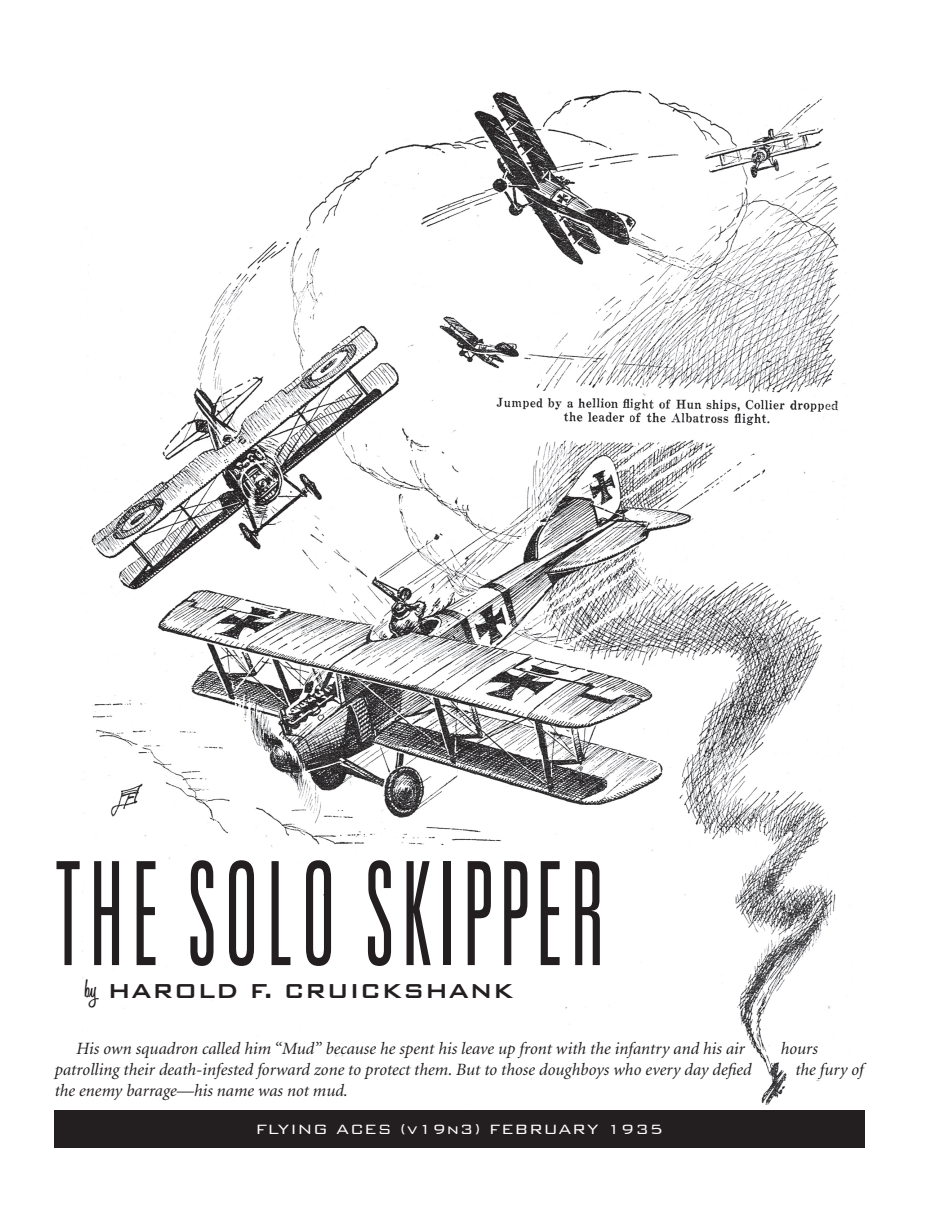
<style>
.page{position:relative;width:932px;height:1215px;background:#fff}
.page>*{position:absolute;margin:0;border:0;box-sizing:border-box;transform-origin:0 0}
.t1{font:300 ultra-condensed 144px "Univers";letter-spacing:.06em;color:#231f20;scale:.75 1}
.t2{font:500 27px "Bank Gothic BT";color:#231f20}
.t3{font:300 18px "Bank Gothic BT";letter-spacing:.04em;color:#fff}
.t4{font:italic 17.25px "Minion";color:#231f20}
.s1{font-family:"Honey Script";font-weight:600}
</style>
<div class="page">
<div style="left:54px;top:1110px;width:810px;height:38px;background:#231f20"></div>
<img style="left:82px;top:90px;width:768px;height:1015px">
<h1 class="t1" style="left:54px;top:839px;width:737px">THE SOLO SKIPPER</h1>
<h2 class="t2" style="left:85px;top:976px;width:431px"><span class="s1">by</span> HAROLD F. CRUICKSHANK</h2>
<p class="t4" style="left:76px;top:1040px;width:670px">His own squadron called him “Mud” because he spent his leave up front with the infantry and his air</p>
<p class="t4" style="left:780px;top:1040px;width:39px">hours</p>
<p class="t4" style="left:54px;top:1061px;width:698px">patrolling their death-infested forward zone to protect them. But to those doughboys who every day defied</p>
<p class="t4" style="left:794px;top:1061px;width:70px">the fury of</p>
<p class="t4" style="left:54px;top:1082px;width:295px">the enemy barrage—his name was not mud.</p>
<p class="t3" style="left:255px;top:1120px;width:409px">FLYING ACES (v19n3) FEBRUARY 1935</p>
</div>
